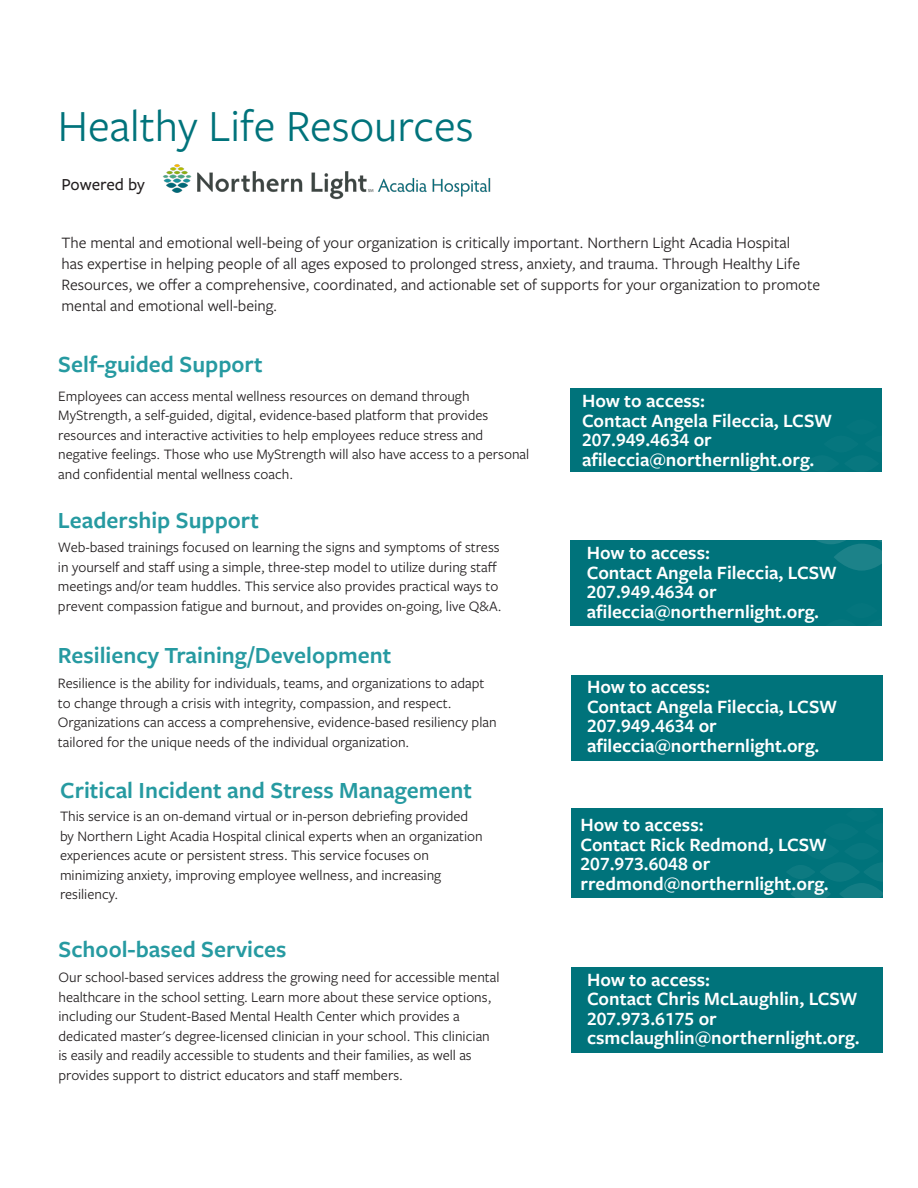
<style>
.page{position:relative;width:918px;height:1188px;background:#fff}
.page>*{position:absolute;margin:0;border:0;box-sizing:border-box;transform-origin:0 0}
.t1{font:46.2px "Freight Sans Pro";color:#00737b}
.t2{font:600 24px "Freight Sans Pro";color:#269aa1}
.t3{font:600 19.5px/19.5px "Freight Sans Pro";color:#fff}
.t4{font:500 17.55px "Freight Sans Pro";letter-spacing:-.005em;color:#231f20}
._10_13_Body_copy_-_b{font:16.5px/21px "Freight Sans Pro";color:#231f20}
.t5{font:15px/19.5px "Freight Sans Pro";color:#231f20}
</style>
<div class="page">
<div style="left:571px;top:388px;width:311px;height:84px;background:#00737b"></div>
<div style="left:571px;top:541px;width:311px;height:85px;background:#00737b"></div>
<div style="left:571px;top:809px;width:311px;height:89px;background:#00737b"></div>
<svg style="left:834px;top:544px;width:56px;height:27px"></svg>
<div style="left:804px;top:455px;width:35px;height:17px;background:#08777f;border-radius:50%"></div>
<div style="left:844px;top:455px;width:35px;height:17px;background:#08777f;border-radius:50%"></div>
<div style="left:824px;top:436px;width:35px;height:16px;background:#06767e;border-radius:50%"></div>
<div style="left:846px;top:419px;width:31px;height:16px;background:#04757d;border-radius:50%"></div>
<div style="left:803px;top:517px;width:56px;height:27px;background:#fff;border-radius:50%"></div>
<svg style="left:864px;top:540px;width:18px;height:2px"></svg>
<svg style="left:834px;top:727px;width:56px;height:27px"></svg>
<div style="left:846px;top:603px;width:31px;height:15px;background:#04757d;border-radius:50%"></div>
<svg style="left:882px;top:675px;width:1px;height:53px"></svg>
<div style="left:804px;top:843px;width:35px;height:17px;background:#08777f;border-radius:50%"></div>
<div style="left:844px;top:843px;width:35px;height:17px;background:#08777f;border-radius:50%"></div>
<div style="left:824px;top:823px;width:35px;height:17px;background:#06767e;border-radius:50%"></div>
<svg style="left:865px;top:823px;width:35px;height:17px"></svg>
<div style="left:846px;top:807px;width:31px;height:15px;background:#04757d;border-radius:50%"></div>
<div style="left:820px;top:862px;width:40px;height:20px;background:linear-gradient(to right,#0c7980,#0a787f);border-radius:50%"></div>
<svg style="left:786px;top:865px;width:29px;height:14px"></svg>
<svg style="left:839px;top:883px;width:45px;height:22px"></svg>
<svg style="left:790px;top:884px;width:41px;height:20px"></svg>
<svg style="left:864px;top:843px;width:20px;height:62px"></svg>
<svg style="left:882px;top:1029px;width:1px;height:24px"></svg>
<img style="left:163px;top:164px;width:328px;height:36px">
<div style="left:571px;top:675px;width:311px;height:85px;background:#00737b"></div>
<div style="left:571px;top:968px;width:311px;height:85px;background:#00737b"></div>
<p class="t1" style="left:58px;top:95px;width:417px">Healthy Life Resources</p>
<p class="t4" style="left:62px;top:173px;width:85px">Powered by</p>
<p class="_10_13_Body_copy_-_b" style="left:62px;top:231px;width:760px">The mental and emotional well-being of your organization is critically important. Northern Light Acadia Hospital<br>has expertise in helping people of all ages exposed to prolonged stress, anxiety, and trauma. Through Healthy Life Resources, we offer a comprehensive, coordinated, and actionable set of supports for your organization to promote mental and emotional well-being.</p>
<p class="t2" style="left:58px;top:347px;width:206px">Self-guided Support</p>
<p class="t5" style="left:58px;top:385px;width:472px">Employees can access mental wellness resources on demand through MyStrength, a self-guided, digital, evidence-based platform that provides resources and interactive activities to help employees reduce stress and negative feelings. Those who use MyStrength will also have access to a personal and confidential mental wellness coach.</p>
<p class="t2" style="left:58px;top:504px;width:203px">Leadership Support</p>
<p class="t5" style="left:58px;top:537px;width:445px">Web-based trainings focused on learning the signs and symptoms of stress in yourself and staff using a simple, three-step model to utilize during staff meetings and/or team huddles. This service also provides practical ways to prevent compassion fatigue and burnout, and provides on-going, live Q&amp;A.</p>
<p class="t2" style="left:58px;top:639px;width:335px">Resiliency Training/Development</p>
<p class="t5" style="left:58px;top:673px;width:440px">Resilience is the ability for individuals, teams, and organizations to adapt to change through a crisis with integrity, compassion, and respect.<br>Organizations can access a comprehensive, evidence-based resiliency plan tailored for the unique needs of the individual organization.</p>
<p class="t2" style="left:60px;top:774px;width:413px">Critical Incident and Stress Management</p>
<p class="t5" style="left:60px;top:806px;width:424px">This service is an on-demand virtual or in-person debriefing provided by Northern Light Acadia Hospital clinical experts when an organization experiences acute or persistent stress. This service focuses on minimizing anxiety, improving employee wellness, and increasing resiliency.</p>
<p class="t2" style="left:58px;top:933px;width:230px">School-based Services</p>
<p class="t5" style="left:58px;top:967px;width:443px">Our school-based services address the growing need for accessible mental healthcare in the school setting. Learn more about these service options, including our Student-Based Mental Health Center which provides a dedicated master's degree-licensed clinician in your school. This clinician is easily and readily accessible to students and their families, as well as provides support to district educators and staff members.</p>
<p class="t3" style="left:582px;top:390px;width:125px">How to access:</p>
<p class="t3" style="left:582px;top:410px;width:252px">Contact Angela Fileccia, LCSW<br>207.949.4634 or</p>
<p class="t3" style="left:582px;top:449px;width:234px">afileccia@northernlight.org.</p>
<p class="t3" style="left:587px;top:542px;width:125px">How to access:</p>
<p class="t3" style="left:587px;top:562px;width:252px">Contact Angela Fileccia, LCSW<br>207.949.4634 or</p>
<p class="t3" style="left:587px;top:601px;width:234px">afileccia@northernlight.org.</p>
<p class="t3" style="left:587px;top:676px;width:125px">How to access:</p>
<p class="t3" style="left:587px;top:696px;width:252px">Contact Angela Fileccia, LCSW<br>207.949.4634 or</p>
<p class="t3" style="left:587px;top:735px;width:234px">afileccia@northernlight.org.</p>
<p class="t3" style="left:580px;top:814px;width:125px">How to access:</p>
<p class="t3" style="left:580px;top:834px;width:248px">Contact Rick Redmond, LCSW</p>
<p class="t3" style="left:580px;top:853px;width:250px">207.973.6048 or rredmond@northernlight.org.</p>
<p class="t3" style="left:587px;top:969px;width:125px">How to access:</p>
<p class="t3" style="left:587px;top:989px;width:272px">Contact Chris McLaughlin, LCSW<br>207.973.6175 or</p>
<p class="t3" style="left:587px;top:1028px;width:274px">csmclaughlin@northernlight.org.</p>
</div>
